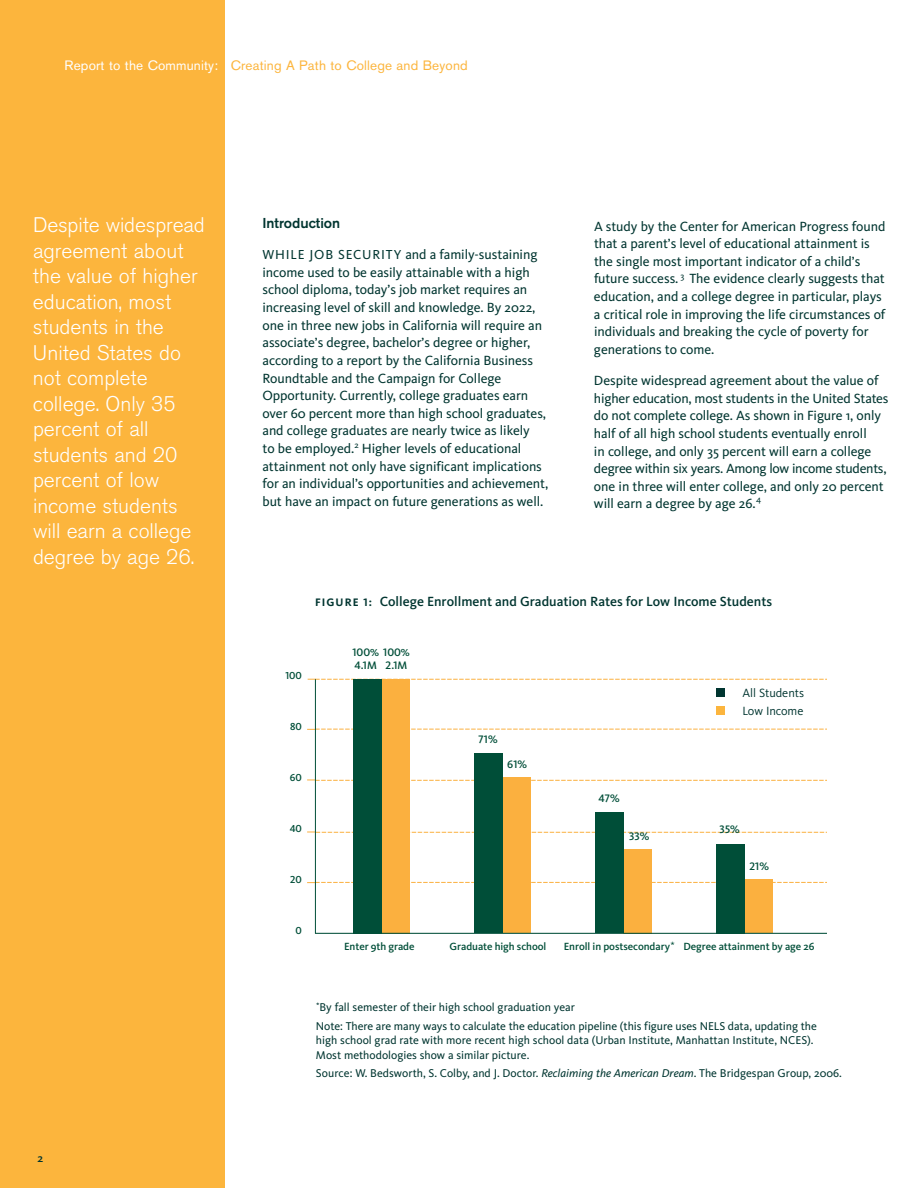
<style>
.page{position:relative;width:918px;height:1188px;background:#fff}
.page>*{position:absolute;margin:0;border:0;box-sizing:border-box;transform-origin:0 0}
.t1{font:300 21px/25.5px "Akzidenz Grotesk BE";color:#fff}
.t2{font:500 14.25px "Akzidenz Grotesk BE";color:#003530}
.t3{font:13.8px/17.5px "Kievit";letter-spacing:-.005em;color:#003530}
.t4{font:500 13.8px "Kievit";color:#003530}
.t5{font:13.5px "Akzidenz Grotesk BE";letter-spacing:.015em;color:#fcb53d}
.t6{font:12.3px/18px "Kievit";color:#003530}
.t7{font:11.7px/18.8px "Kievit";color:#003530}
.t8{font:500 11.7px "Kievit";color:#003530}
.t9{font:11.25px "Kievit Medium SC";color:#004e38}
.t10{font:500 10.8px "Kievit";letter-spacing:-.005em;color:#004e38}
.t11{font:10.5px "Kievit Medium SC";color:#004e38}
.s1{color:#fff}
.s2{font-size:13.5px}
.s3{font-weight:700;font-size:11.25px}
.s4{font-family:"Kievit Bold SC";font-weight:400;font-size:11.25px}
.s5{font-size:10.5px}
.s6{font-weight:400;font-size:9.45px}
.s7{font-style:italic}
</style>
<div class="page">
<div style="left:0;top:0;width:225px;height:1188px;background:#fcb53d"></div>
<svg style="left:307px;top:882px;width:519px;height:1px"></svg>
<svg style="left:307px;top:832px;width:519px;height:1px"></svg>
<svg style="left:307px;top:780px;width:519px;height:1px"></svg>
<svg style="left:307px;top:729px;width:519px;height:1px"></svg>
<svg style="left:308px;top:679px;width:518px;height:1px"></svg>
<hr style="left:315px;top:679px;width:1px;height:255px;background:#004e38">
<div style="left:381px;top:679px;width:28px;height:254px;background:#fbb03f"></div>
<div style="left:353px;top:679px;width:28px;height:254px;background:#004e38"></div>
<div style="left:502px;top:777px;width:28px;height:156px;background:#fbb03f"></div>
<div style="left:474px;top:753px;width:28px;height:180px;background:#004e38"></div>
<div style="left:623px;top:849px;width:28px;height:84px;background:#fbb03f"></div>
<div style="left:595px;top:812px;width:28px;height:121px;background:#004e38"></div>
<div style="left:744px;top:880px;width:28px;height:53px;background:#fbb03f"></div>
<div style="left:716px;top:844px;width:28px;height:89px;background:#004e38"></div>
<hr style="left:315px;top:933px;width:511px;height:1px;background:#004e38">
<div style="left:716px;top:688px;width:9px;height:10px;background:#003530"></div>
<div style="left:716px;top:706px;width:9px;height:10px;background:#fcb53d"></div>
<p class="t5" style="left:64px;top:60px;width:405px"><span class="s1">Report to the Community:</span> Creating A Path to College and Beyond</p>
<h1 class="t1" style="left:33px;top:214px;width:173px">Despite widespread agreement about the value of higher education, most students in the<br>United States do not complete college. Only 35 percent of all students and 20 percent of low income students will earn a college degree by age 26.</h1>
<p class="t2" style="left:262px;top:218px;width:79px">Introduction</p>
<p class="t3" style="left:262px;top:247px;width:287px"><span class="s2">WHILE JOB SECURITY</span> and a family-sustaining income used to be easily attainable with a high school diploma, today’s job market requires an increasing level of skill and knowledge. By 2022, one in three new jobs in California will require an associate’s degree, bachelor’s degree or higher, according to a report by the California Business Roundtable and the Campaign for College Opportunity. Currently, college graduates earn over 60 percent more than high school graduates, and college graduates are nearly twice as likely<br>to be employed.<sup>2</sup> Higher levels of educational attainment not only have significant implications for an individual’s opportunities and achievement, but have an impact on future generations as well.</p>
<p class="t3" style="left:594px;top:218px;width:293px">A study by the Center for American Progress found that a parent’s level of educational attainment is the single most important indicator of a child’s future success. <sup>3</sup> The evidence clearly suggests that education, and a college degree in particular, plays a critical role in improving the life circumstances of individuals and breaking the cycle of poverty for generations to come.</p>
<p class="t3" style="left:594px;top:373px;width:296px">Despite widespread agreement about the value of higher education, most students in the United States do not complete college. As shown in Figure 1, only half of all high school students eventually enroll<br>in college, and only 35 percent will earn a college degree within six years. Among low income students, one in three will enter college, and only 20 percent will earn a degree by age 26.<sup>4</sup></p>
<p class="t4" style="left:315px;top:596px;width:459px"><span class="s3">FIGURE</span> <span class="s4">1</span><span class="s3">:</span> College Enrollment and Graduation Rates for Low Income Students</p>
<p class="t9" style="left:352px;top:648px;width:59px">100<span class="s5">%</span> 100<span class="s5">%</span></p>
<p class="t8" style="left:38px;top:1154px;width:7px">2</p>
<p class="t11" style="left:285px;top:672px;width:18px">100</p>
<p class="t11" style="left:290px;top:723px;width:13px">80</p>
<p class="t11" style="left:290px;top:774px;width:14px">60</p>
<p class="t11" style="left:290px;top:825px;width:14px">40</p>
<p class="t11" style="left:290px;top:876px;width:13px">20</p>
<p class="t11" style="left:296px;top:927px;width:8px">0</p>
<p class="t9" style="left:355px;top:661px;width:54px">4.1M 2.1M</p>
<p class="t9" style="left:479px;top:736px;width:21px">71%</p>
<p class="t9" style="left:507px;top:760px;width:21px">61%</p>
<p class="t9" style="left:599px;top:795px;width:23px">47%</p>
<p class="t9" style="left:629px;top:832px;width:22px">33%</p>
<p class="t6" style="left:742px;top:685px;width:63px">All Students<br>Low Income</p>
<p class="t9" style="left:720px;top:826px;width:22px">35%</p>
<p class="t9" style="left:749px;top:863px;width:21px">21%</p>
<p class="t10" style="left:344px;top:942px;width:72px">Enter 9th grade</p>
<p class="t10" style="left:450px;top:942px;width:98px">Graduate high school</p>
<p class="t10" style="left:564px;top:942px;width:252px">Enroll in postsecondary<span class="s6">*</span> Degree attainment by age 26</p>
<p class="t7" style="left:316px;top:999px;width:502px"><sup>*</sup>By fall semester of their high school graduation year<br>Note: There are many ways to calculate the education pipeline (this figure uses NELS data, updating the</p>
<p class="t7" style="left:316px;top:1034px;width:499px;line-height:14.2px">high school grad rate with more recent high school data (Urban Institute, Manhattan Institute, NCES).<br>Most methodologies show a similar picture.</p>
<p class="t7" style="left:316px;top:1065px;width:527px">Source: W. Bedsworth, S. Colby, and J. Doctor. <span class="s7">Reclaiming the American Dream</span>. The Bridgespan Group, 2006.</p>
</div>
